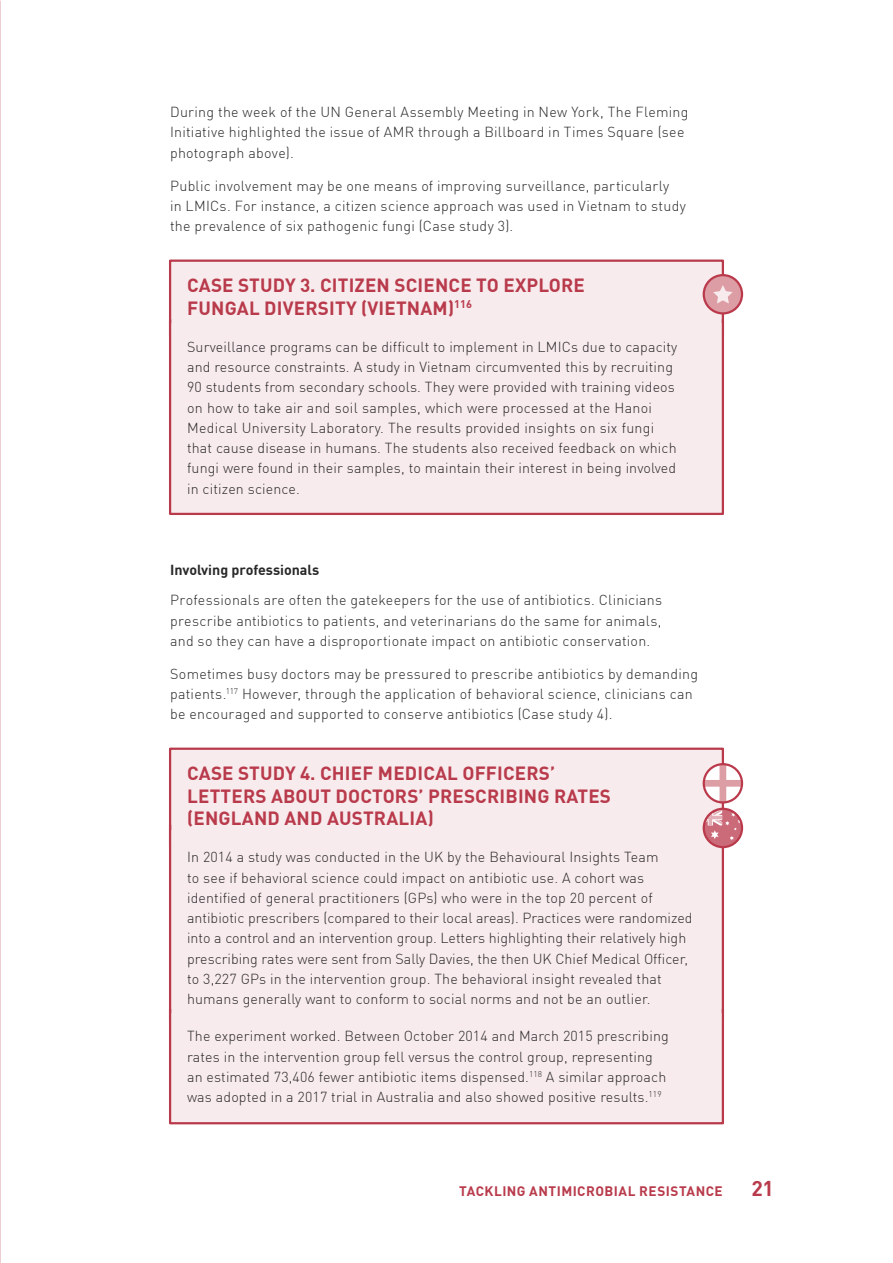
<style>
.page{position:relative;width:893px;height:1263px;background:#fff}
.page>*{position:absolute;margin:0;border:0;box-sizing:border-box;transform-origin:0 0}
.t1{font:700 21px "DIN Pro";color:#b83a4b}
.t2{font:700 18.75px/22.5px "DIN Pro";letter-spacing:.01em;color:#b83a4b}
.t3{font:300 14.25px/20.2px "DIN Pro";letter-spacing:.01em;color:#292829}
.t4{font:700 14.25px "DIN Pro";color:#292829}
.t5{font:700 13.5px "DIN Pro";letter-spacing:.035em;color:#b83a4b}
</style>
<div class="page">
<div style="left:170px;top:261px;width:553px;height:75px;background:#f8ebed"></div>
<div style="left:169px;top:260px;width:555px;height:77px;border:2px solid #b83a4b"></div>
<div style="left:170px;top:324px;width:553px;height:190px;background:#f8ebed"></div>
<div style="left:169px;top:318px;width:555px;height:197px;border:2px solid #b83a4b"></div>
<div style="left:170px;top:749px;width:553px;height:97px;background:#f8ebed"></div>
<div style="left:169px;top:748px;width:555px;height:100px;border:2px solid #b83a4b"></div>
<div style="left:170px;top:830px;width:553px;height:199px;background:#f8ebed"></div>
<hr style="left:169px;top:825px;width:2px;height:196px;background:#b83a4b">
<hr style="left:722px;top:825px;width:2px;height:196px;background:#b83a4b">
<div style="left:170px;top:1013px;width:553px;height:110px;background:#f8ebed"></div>
<div style="left:169px;top:1008px;width:555px;height:116px;border:2px solid #b83a4b"></div>
<svg style="left:703px;top:764px;width:39px;height:39px"></svg>
<div style="left:703px;top:763px;width:40px;height:40px;border:2px solid #ba3a4c;border-radius:50%"></div>
<svg style="left:704px;top:809px;width:38px;height:38px"></svg>
<div style="left:703px;top:808px;width:40px;height:40px;border:2px solid #ba3a4c;border-radius:50%"></div>
<svg style="left:704px;top:275px;width:38px;height:38px"></svg>
<div style="left:703px;top:274px;width:40px;height:40px;border:2px solid #ba3a4c;border-radius:50%"></div>
<img style="left:0;top:0;width:1px;height:1263px">
<p class="t3" style="left:170px;top:101px;width:520px">During the week of the UN General Assembly Meeting in New York, The Fleming<br>Initiative highlighted the issue of AMR through a Billboard in Times Square (see photograph above).</p>
<p class="t3" style="left:170px;top:175px;width:517px">Public involvement may be one means of improving surveillance, particularly<br>in LMICs. For instance, a citizen science approach was used in Vietnam to study the prevalence of six pathogenic fungi (Case study 3).</p>
<h2 class="t2" style="left:187px;top:273px;width:399px">CASE STUDY 3. CITIZEN SCIENCE TO EXPLORE<br>FUNGAL DIVERSITY (VIETNAM)<sup>116</sup></h2>
<p class="t3" style="left:187px;top:336px;width:492px">Surveillance programs can be difficult to implement in LMICs due to capacity and resource constraints. A study in Vietnam circumvented this by recruiting 90 students from secondary schools. They were provided with training videos on how to take air and soil samples, which were processed at the Hanoi Medical University Laboratory. The results provided insights on six fungi that cause disease in humans. The students also received feedback on which fungi were found in their samples, to maintain their interest in being involved in citizen science.</p>
<p class="t4" style="left:170px;top:559px;width:151px">Involving professionals</p>
<p class="t3" style="left:170px;top:589px;width:494px;text-align:justify">Professionals are often the gatekeepers for the use of antibiotics. Clinicians prescribe antibiotics to patients, and veterinarians do the same for animals, and so they can have a disproportionate impact on antibiotic conservation.</p>
<p class="t3" style="left:170px;top:663px;width:529px">Sometimes busy doctors may be pressured to prescribe antibiotics by demanding patients.<sup>117</sup> However, through the application of behavioral science, clinicians can be encouraged and supported to conserve antibiotics (Case study 4).</p>
<h2 class="t2" style="left:187px;top:761px;width:425px">CASE STUDY 4. CHIEF MEDICAL OFFICERS’<br>LETTERS ABOUT DOCTORS’ PRESCRIBING RATES (ENGLAND AND AUSTRALIA)</h2>
<p class="t3" style="left:187px;top:846px;width:507px">In 2014 a study was conducted in the UK by the Behavioural Insights Team<br>to see if behavioral science could impact on antibiotic use. A cohort was identified of general practitioners (GPs) who were in the top 20 percent of antibiotic prescribers (compared to their local areas). Practices were randomized into a control and an intervention group. Letters highlighting their relatively high prescribing rates were sent from Sally Davies, the then UK Chief Medical Officer, to 3,227 GPs in the intervention group. The behavioral insight revealed that humans generally want to conform to social norms and not be an outlier.</p>
<p class="t3" style="left:187px;top:1025px;width:483px">The experiment worked. Between October 2014 and March 2015 prescribing rates in the intervention group fell versus the control group, representing an estimated 73,406 fewer antibiotic items dispensed.<sup>118</sup> A similar approach was adopted in a 2017 trial in Australia and also showed positive results.<sup>119</sup></p>
<p class="t5" style="left:459px;top:1181px;width:265px">TACKLING ANTIMICROBIAL RESISTANCE</p>
<h1 class="t1" style="left:751px;top:1172px;width:24px">21</h1>
</div>
